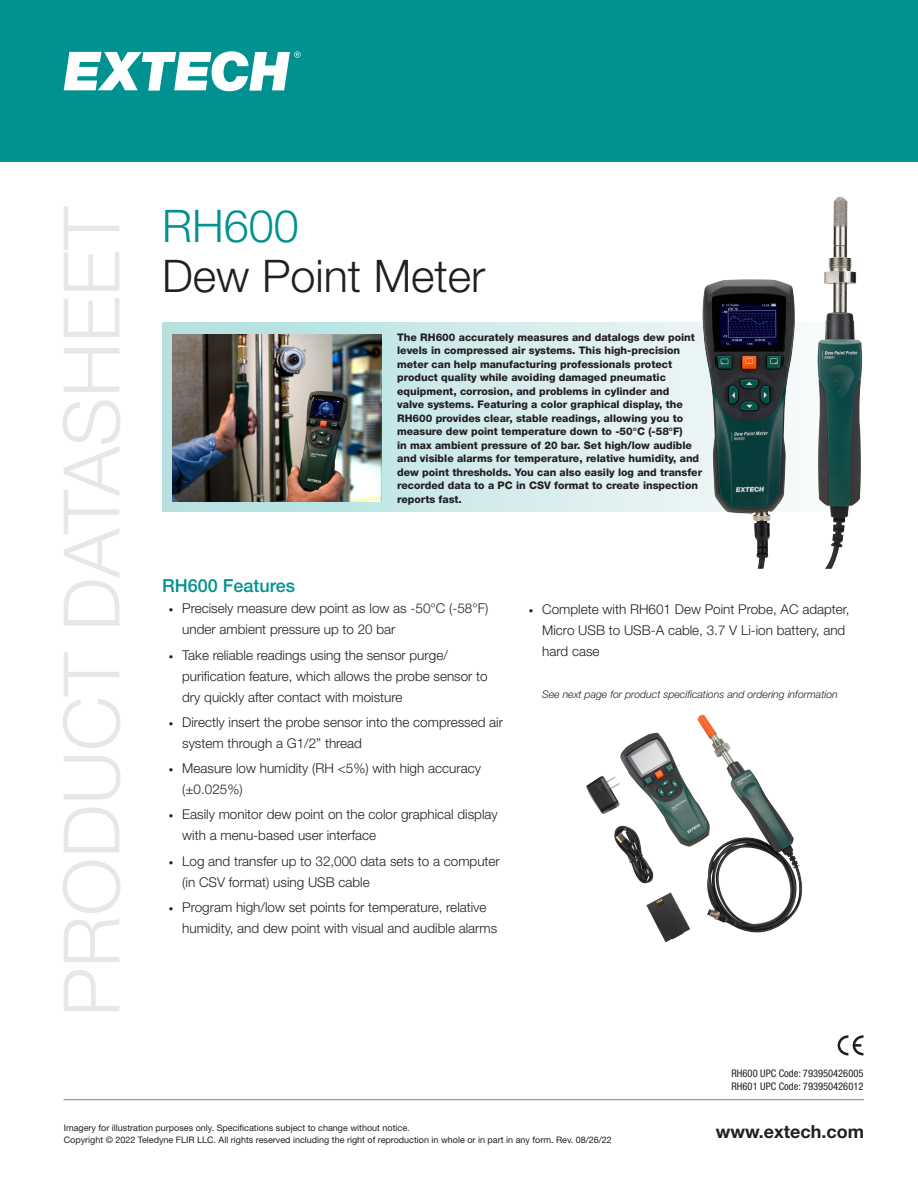
<style>
.page{position:relative;width:918px;height:1188px;background:#fff}
.page>*{position:absolute;margin:0;border:0;box-sizing:border-box;transform-origin:0 0}
.t1{font:300 78px "Helvetica Neue LT Std";color:#e6e7e9}
.t2{font:300 45px/49.5px "Helvetica Neue LT Std";color:#231f20}
.t3{font:700 18px "Helvetica Neue LT Std";color:#231f20}
.t4{font:500 18px "Helvetica Neue LT Std";color:#009290}
.t5{font:300 13.5px/21px "Helvetica Neue LT Std";color:#231f20}
.t6{font:800 10.5px/13.5px "Helvetica Neue LT Std";color:#231f20}
.t7{font:italic 300 10.5px "Helvetica Neue LT Std";color:#231f20}
.t8{font:condensed 10.5px "Helvetica Neue LT Std";color:#231f20}
.t9{font:9px/12px "Helvetica Neue LT Std";color:#231f20}
.s1{color:#009290}
.s2{font-weight:900}
</style>
<div class="page">
<div style="left:0;top:0;width:918px;height:162px;background:#009290"></div>
<svg style="left:64px;top:51px;width:237px;height:41px"></svg>
<hr style="left:64px;top:1099px;width:800px;height:1px;background:#939598">
<svg style="left:162px;top:323px;width:701px;height:189px;background:#b7cccc"></svg>
<svg style="left:838px;top:1035px;width:25px;height:20px"></svg>
<img style="left:173px;top:334px;width:208px;height:168px">
<img style="left:817px;top:197px;width:27px;height:372px">
<img style="left:697px;top:715px;width:106px;height:218px">
<h1 class="t1" style="left:44px;top:1017px;width:812px;rotate:-90deg">PRODUCT DATASHEET</h1>
<p class="t2" style="left:162px;top:200px;width:325px"><span class="s1">RH600<br></span>Dew Point Meter</p>
<p class="t6" style="left:397px;top:330px;width:306px">The RH600 accurately measures and datalogs dew point levels in compressed air systems. This high-precision meter can help manufacturing professionals protect product quality while avoiding damaged pneumatic equipment, corrosion, and problems in cylinder and<br>valve systems. Featuring a color graphical display, the RH600 provides clear, stable readings, allowing you to measure dew point temperature down to -50°C (-58°F)<br>in max ambient pressure of 20 bar. Set high/low audible and visible alarms for temperature, relative humidity, and dew point thresholds. You can also easily log and transfer recorded data to a PC in CSV format to create inspection reports fast.</p>
<p class="t4" style="left:162px;top:575px;width:135px">RH600 Features</p>
<p class="t5" style="left:182px;top:598px;width:308px;text-indent:-14px"><span class="s2">·</span> Precisely measure dew point as low as -50°C (-58°F) under ambient pressure up to 20 bar</p>
<p class="t5" style="left:182px;top:644px;width:307px;text-indent:-14px"><span class="s2">·</span> Take reliable readings using the sensor purge/ purification feature, which allows the probe sensor to dry quickly after contact with moisture</p>
<p class="t5" style="left:182px;top:711px;width:322px;text-indent:-14px"><span class="s2">·</span> Directly insert the probe sensor into the compressed air system through a G1/2” thread</p>
<p class="t5" style="left:182px;top:758px;width:300px;text-indent:-14px"><span class="s2">·</span> Measure low humidity (RH &lt;5%) with high accuracy (±0.025%)</p>
<p class="t5" style="left:182px;top:804px;width:317px;text-indent:-14px"><span class="s2">·</span> Easily monitor dew point on the color graphical display with a menu-based user interface</p>
<p class="t5" style="left:182px;top:850px;width:319px;text-indent:-14px"><span class="s2">·</span> Log and transfer up to 32,000 data sets to a computer (in CSV format) using USB cable</p>
<p class="t5" style="left:182px;top:896px;width:317px;text-indent:-14px"><span class="s2">·</span> Program high/low set points for temperature, relative humidity, and dew point with visual and audible alarms</p>
<p class="t5" style="left:542px;top:599px;width:309px;text-indent:-14px"><span class="s2">·</span> Complete with RH601 Dew Point Probe, AC adapter,<br>Micro USB to USB-A cable, 3.7 V Li-ion battery, and hard case</p>
<p class="t7" style="left:542px;top:688px;width:297px">See next page for product specifications and ordering information</p>
<p class="t8" style="left:732px;top:1067px;width:133px">RH600 UPC Code: 793950426005</p>
<p class="t8" style="left:732px;top:1080px;width:133px">RH601 UPC Code: 793950426012</p>
<p class="t9" style="left:64px;top:1122px;width:550px">Imagery for illustration purposes only. Specifications subject to change without notice.<br>Copyright © 2022 Teledyne FLIR LLC. All rights reserved including the right of reproduction in whole or in part in any form. Rev. 08/26/22</p>
<p class="t3" style="left:716px;top:1120px;width:150px">www.extech.com</p>
</div>
